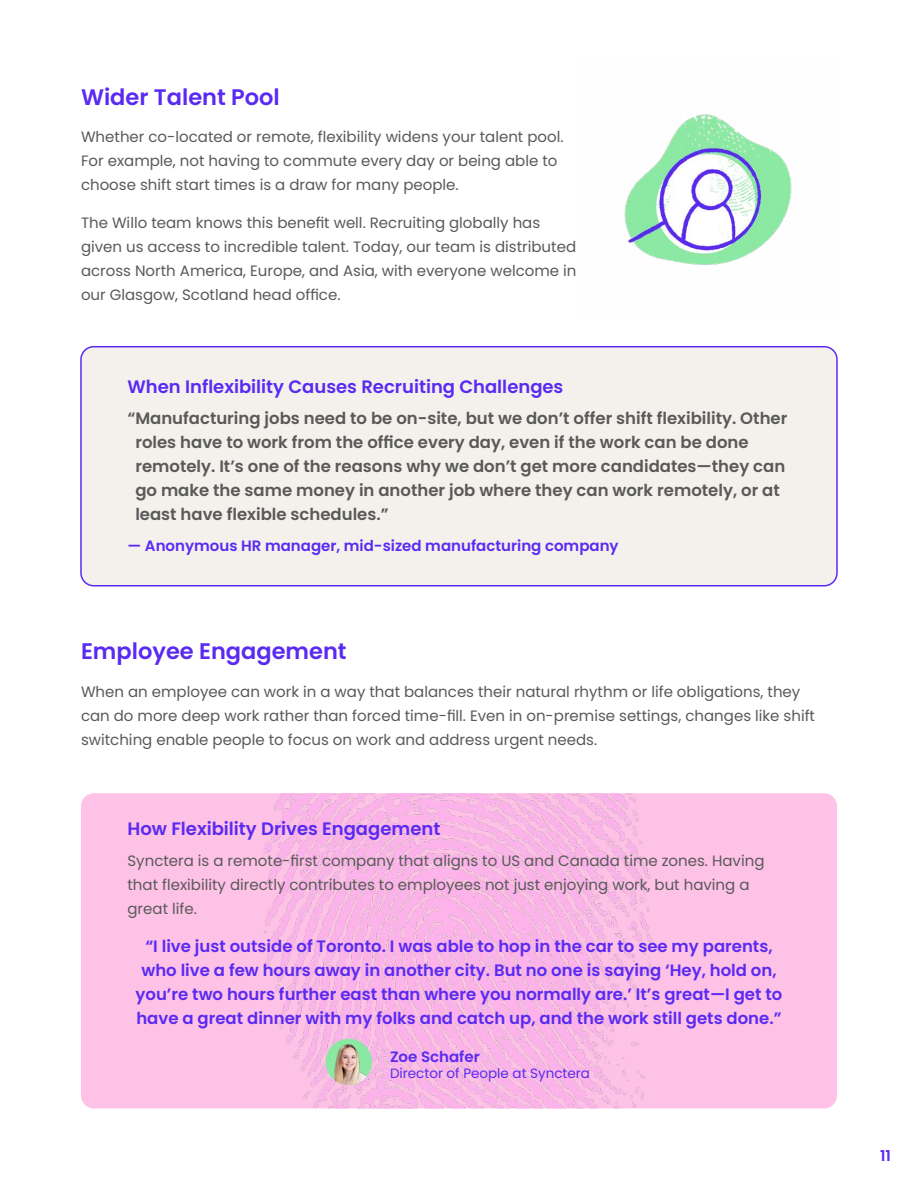
<style>
.page{position:relative;width:918px;height:1188px;background:#fff}
.page>*{position:absolute;margin:0;border:0;box-sizing:border-box;transform-origin:0 0}
.t1{font:600 22.5px "Poppins";color:#5a2af2}
.t2{font:600 18px "Poppins";color:#5a2af2}
.t3{font:600 16.5px/24px "Poppins";color:#595959}
.t4{font:600 16.5px/24px "Poppins";color:#5a2af2;text-align:center}
.t5{font:15px/24px "Poppins";color:#595959}
.t6{font:600 15px "Poppins";color:#5a2af2}
.t7{font:13.5px "Poppins";color:#5a2af2}
</style>
<div class="page">
<div style="left:81px;top:347px;width:756px;height:239px;background:#f4f1ed;border-radius:13px"></div>
<div style="left:80px;top:346px;width:758px;height:240px;border:2px solid #5a2af2;border-radius:13px"></div>
<img style="left:85px;top:793px;width:748px;height:315px">
<img style="left:624px;top:114px;width:168px;height:151px">
<img style="left:326px;top:1041px;width:46px;height:44px">
<h1 class="t1" style="left:81px;top:84px;width:200px">Wider Talent Pool</h1>
<p class="t5" style="left:81px;top:125px;width:484px">Whether co-located or remote, flexibility widens your talent pool.<br>For example, not having to commute every day or being able to choose shift start times is a draw for many people.</p>
<p class="t5" style="left:81px;top:210px;width:497px">The Willo team knows this benefit well. Recruiting globally has given us access to incredible talent. Today, our team is distributed across North America, Europe, and Asia, with everyone welcome in our Glasgow, Scotland head office.</p>
<p class="t2" style="left:128px;top:376px;width:437px">When Inflexibility Causes Recruiting Challenges</p>
<p class="t3" style="left:135px;top:406px;width:654px;text-indent:-8px">“Manufacturing jobs need to be on-site, but we don’t offer shift flexibility. Other roles have to work from the office every day, even if the work can be done remotely. It’s one of the reasons why we don’t get more candidates—they can go make the same money in another job where they can work remotely, or at least have flexible schedules.”</p>
<p class="t6" style="left:128px;top:537px;width:493px">— Anonymous HR manager, mid-sized manufacturing company</p>
<h1 class="t1" style="left:81px;top:638px;width:267px">Employee Engagement</h1>
<p class="t5" style="left:81px;top:680px;width:736px">When an employee can work in a way that balances their natural rhythm or life obligations, they can do more deep work rather than forced time-fill. Even in on-premise settings, changes like shift switching enable people to focus on work and address urgent needs.</p>
<p class="t2" style="left:128px;top:819px;width:314px">How Flexibility Drives Engagement</p>
<p class="t5" style="left:128px;top:849px;width:639px">Synctera is a remote-first company that aligns to US and Canada time zones. Having that flexibility directly contributes to employees not just enjoying work, but having a great life.</p>
<p class="t4" style="left:136px;top:934px;width:648px">“I live just outside of Toronto. I was able to hop in the car to see my parents, who live a few hours away in another city. But no one is saying ‘Hey, hold on, you’re two hours further east than where you normally are.’ It’s great—I get to have a great dinner with my folks and catch up, and the work still gets done.”</p>
<p class="t6" style="left:390px;top:1048px;width:91px">Zoe Schafer</p>
<p class="t7" style="left:390px;top:1065px;width:202px">Director of People at Synctera</p>
<p class="t6" style="left:880px;top:1147px;width:12px">11</p>
</div>
